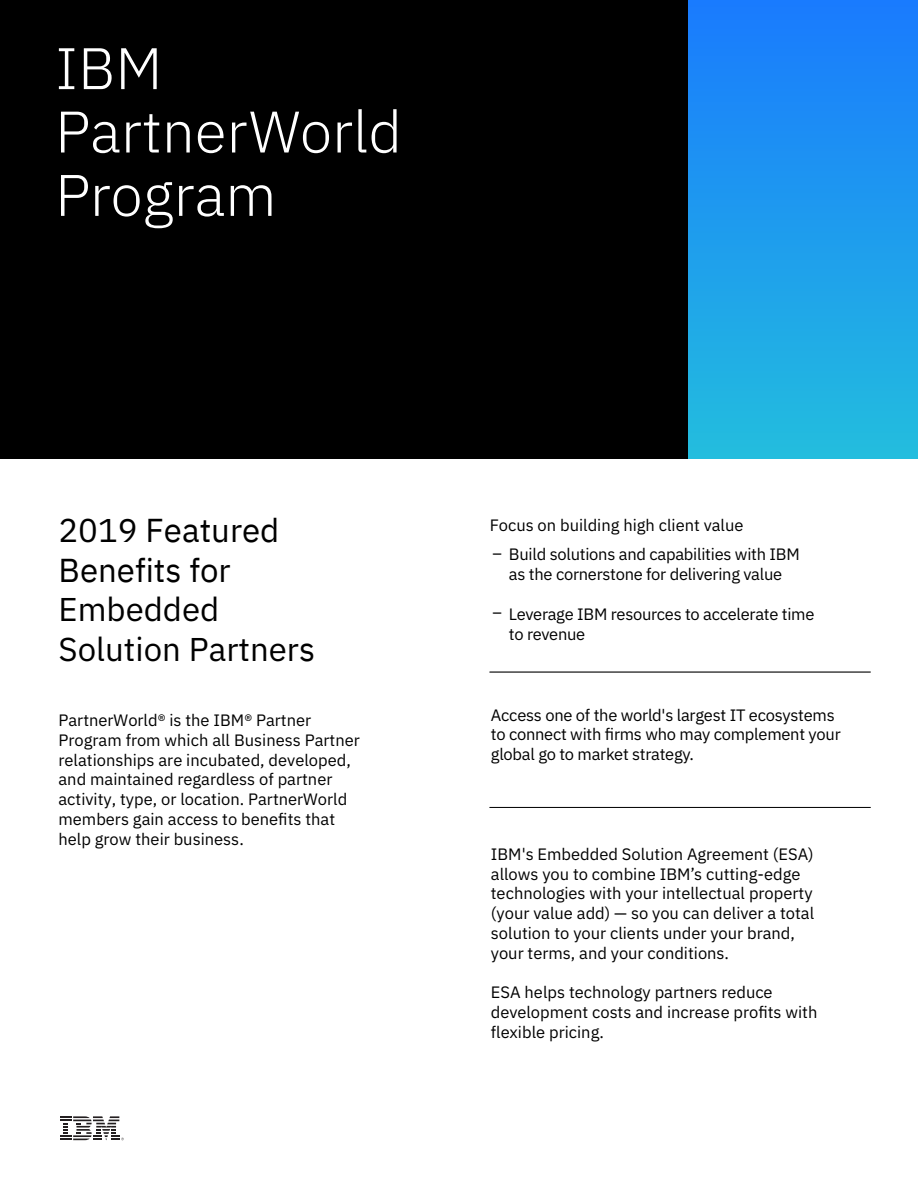
<style>
.page{position:relative;width:918px;height:1188px;background:#fff}
.page>*{position:absolute;margin:0;border:0;box-sizing:border-box;transform-origin:0 0}
.t1{font:300 58.5px/63.4px "IBM Plex Sans";color:#fff}
.t2{font:33px/39.6px "IBM Plex Sans";color:#000}
.t3{font:16.5px/19.8px "IBM Plex Sans";color:#000}
.s1{font-size:16.05px}
</style>
<div class="page">
<div style="left:0;top:0;width:918px;height:459px;background:#000"></div>
<div style="left:688px;top:0;width:230px;height:459px;background:linear-gradient(to bottom,#197afe,#23bdde)"></div>
<hr style="left:490px;top:672px;width:380px;height:1px;background:#000">
<hr style="left:490px;top:807px;width:380px;height:1px;background:#000">
<svg style="left:60px;top:1116px;width:64px;height:24px"></svg>
<h1 class="t1" style="left:55px;top:32px;width:348px">IBM<br>PartnerWorld<br>Program</h1>
<h2 class="t2" style="left:58px;top:508px;width:258px">2019 Featured<br>Benefits for<br>Embedded<br>Solution Partners</h2>
<p class="t3" style="left:58px;top:709px;width:303px">PartnerWorld® is the IBM® Partner Program from which all Business Partner relationships are incubated, developed, and maintained regardless of partner activity, type, or location. PartnerWorld members gain access to benefits that help grow their business.</p>
<p class="t3" style="left:490px;top:514px;width:255px">Focus on building high client value</p>
<p class="t3" style="left:492px;top:543px;width:309px;text-align:center"><span class="s1">–</span> Build solutions and capabilities with IBM as the cornerstone for delivering value</p>
<p class="t3" style="left:509px;top:603px;width:307px;text-indent:-17px"><span class="s1">–</span> Leverage IBM resources to accelerate time to revenue</p>
<p class="t3" style="left:491px;top:704px;width:351px">Access one of the world's largest IT ecosystems to connect with firms who may complement your global go to market strategy.</p>
<p class="t3" style="left:491px;top:843px;width:325px">IBM's Embedded Solution Agreement (ESA) allows you to combine IBM’s cutting-edge technologies with your intellectual property (your value add) — so you can deliver a total solution to your clients under your brand, your terms, and your conditions.</p>
<p class="t3" style="left:491px;top:981px;width:328px">ESA helps technology partners reduce development costs and increase profits with flexible pricing.</p>
</div>
